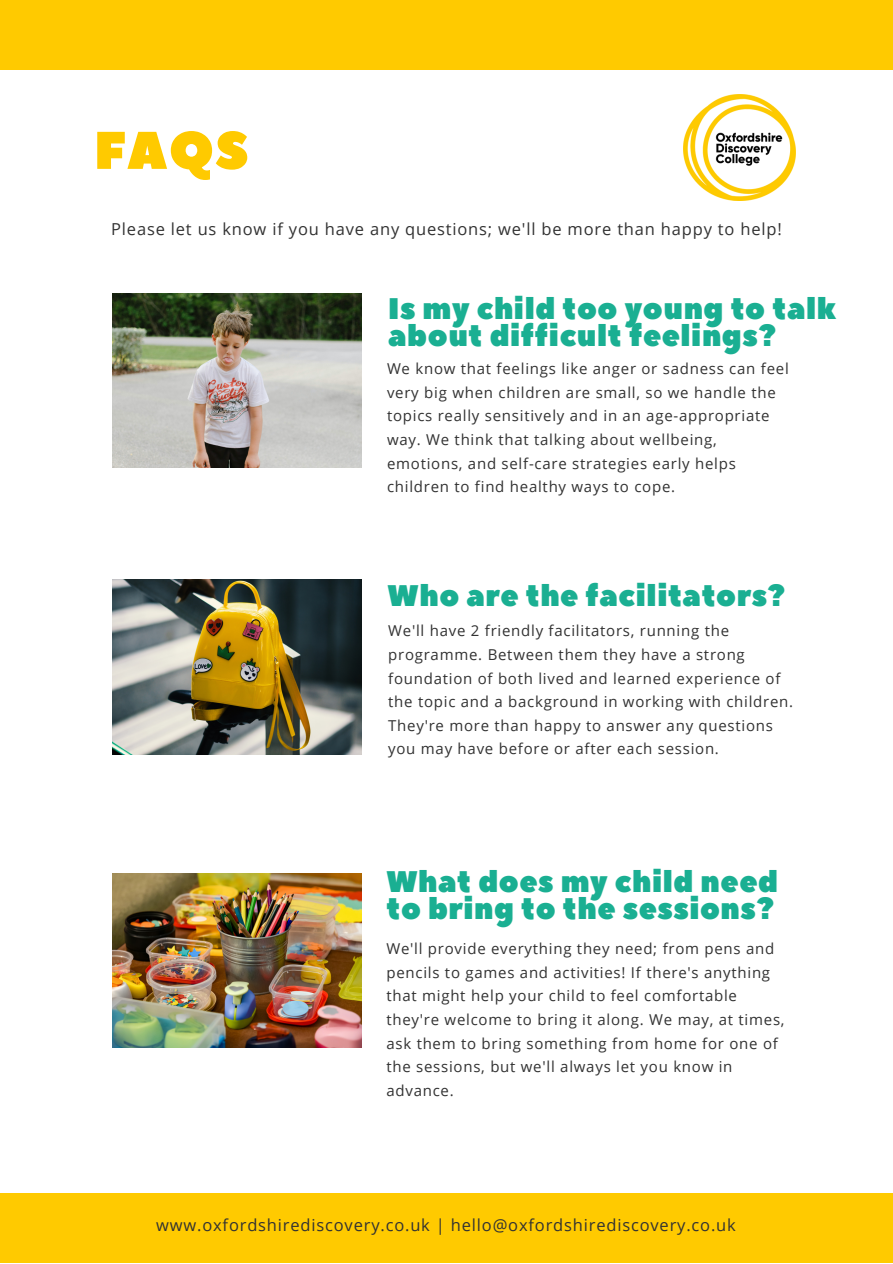
<style>
.page{position:relative;width:893px;height:1264px;background:#fff}
.page>*{position:absolute;margin:0;border:0;box-sizing:border-box;transform-origin:0 0}
.t1{font:52.95px "Peace Sans";color:#ffca00}
.t2{font:29.7px/27px "Peace Sans";letter-spacing:.02em;color:#1aaf92}
.t3{font:16.5px "Open Sans";letter-spacing:.05em;color:#323232}
.t4{font:15px/23.5px "Open Sans";letter-spacing:.05em;color:#323232}
</style>
<div class="page">
<img style="left:113px;top:293px;width:248px;height:175px">
<img style="left:113px;top:580px;width:248px;height:174px">
<img style="left:113px;top:873px;width:248px;height:174px">
<img style="left:683px;top:95px;width:112px;height:105px">
<div style="left:0;top:1193px;width:892px;height:69px;background:#ffca00"></div>
<div style="left:0;top:0;width:892px;height:70px;background:#ffca00"></div>
<p class="t1" style="left:94px;top:115px;width:156px">FAQS</p>
<p class="t3" style="left:111px;top:217px;width:672px">Please let us know if you have any questions; we'll be more than happy to help!</p>
<p class="t2" style="left:388px;top:296px;width:449px">Is my child too young to talk about difficult feelings?</p>
<p class="t4" style="left:387px;top:356px;width:403px">We know that feelings like anger or sadness can feel very big when children are small, so we handle the topics really sensitively and in an age-appropriate way. We think that talking about wellbeing, emotions, and self-care strategies early helps children to find healthy ways to cope.</p>
<p class="t2" style="left:387px;top:583px;width:399px">Who are the facilitators?</p>
<p class="t4" style="left:388px;top:618px;width:406px">We'll have 2 friendly facilitators, running the programme. Between them they have a strong foundation of both lived and learned experience of the topic and a background in working with children.<br>They're more than happy to answer any questions you may have before or after each session.</p>
<p class="t2" style="left:386px;top:869px;width:393px">What does my child need to bring to the sessions?</p>
<p class="t4" style="left:386px;top:936px;width:399px">We'll provide everything they need; from pens and pencils to games and activities! If there's anything that might help your child to feel comfortable they're welcome to bring it along. We may, at times, ask them to bring something from home for one of the sessions, but we'll always let you know in advance.</p>
<p class="t3" style="left:156px;top:1213px;width:581px">www.oxfordshirediscovery.co.uk | hello@oxfordshirediscovery.co.uk</p>
</div>
